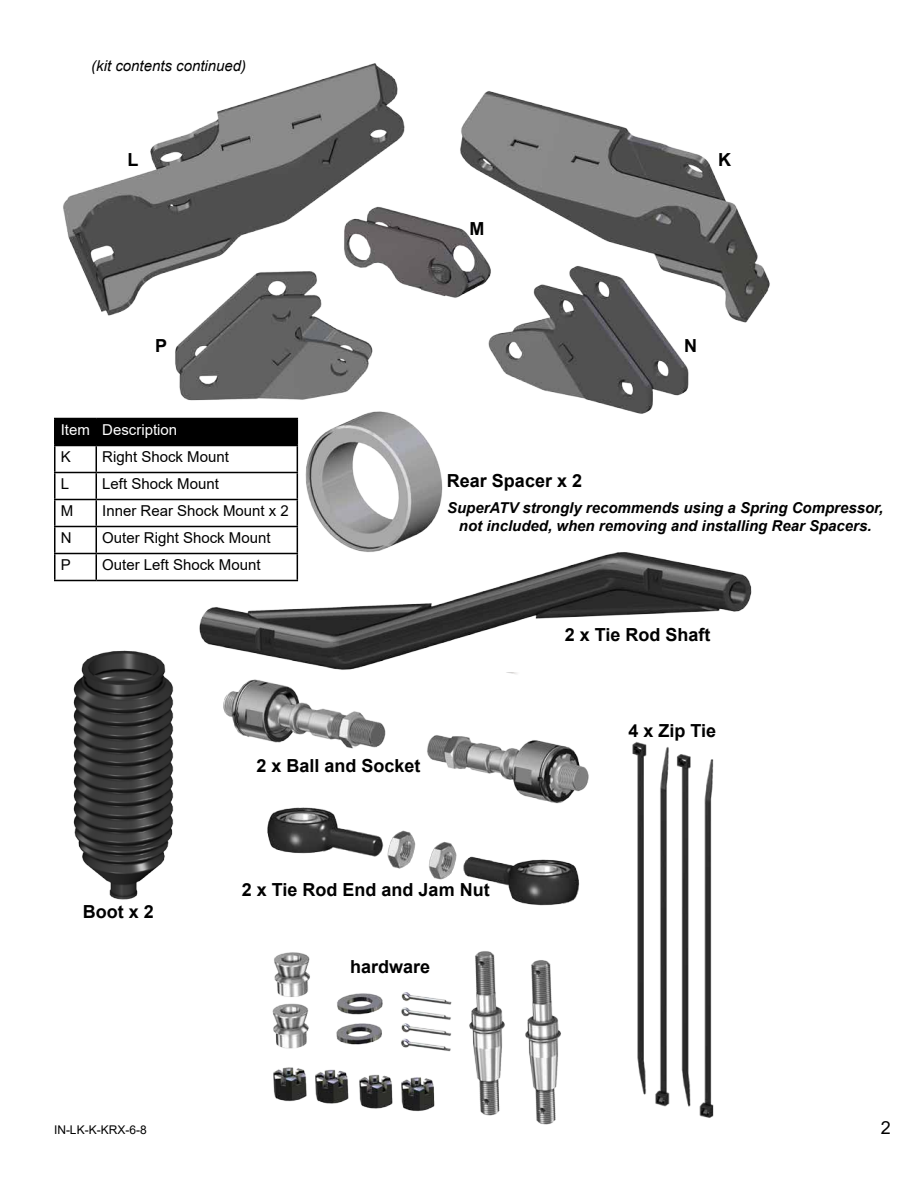
<style>
.page{position:relative;width:918px;height:1188px;background:#fff}
.page>*{position:absolute;margin:0;border:0;box-sizing:border-box;transform-origin:0 0}
.t1{font:700 18px "Arial";color:#000}
.t2{font:18px "Arial";color:#000}
.t3{font:italic 700 15px/18px "Arial";color:#000;text-align:center}
.t4{font:15px "Arial";color:#000}
.t5{font:italic 15px "Arial";color:#000}
.t6{font:15px "Arial";color:#fff}
.t7{font:12px "Arial";color:#000}
</style>
<div class="page">
<img style="left:298px;top:698px;width:416px;height:420px">
<svg style="left:298px;top:859px;width:195px;height:85px"></svg>
<img style="left:272px;top:944px;width:295px;height:181px">
<div style="left:251px;top:1112px;width:72px;height:28px;background:#fff"></div>
<img style="left:298px;top:541px;width:454px;height:129px">
<svg style="left:500px;top:640px;width:219px;height:91px"></svg>
<img style="left:54px;top:63px;width:716px;height:356px">
<hr style="left:54px;top:446px;width:2px;height:26px;background:#000">
<hr style="left:54px;top:472px;width:42px;height:1px;background:#000">
<hr style="left:54px;top:473px;width:2px;height:26px;background:#000">
<hr style="left:54px;top:499px;width:42px;height:1px;background:#000">
<hr style="left:54px;top:500px;width:2px;height:26px;background:#000">
<hr style="left:54px;top:526px;width:42px;height:1px;background:#000">
<hr style="left:54px;top:527px;width:2px;height:26px;background:#000">
<hr style="left:54px;top:553px;width:42px;height:1px;background:#000">
<hr style="left:54px;top:554px;width:2px;height:26px;background:#000">
<hr style="left:54px;top:580px;width:42px;height:1px;background:#000">
<hr style="left:54px;top:418px;width:42px;height:1px;background:#000">
<hr style="left:54px;top:419px;width:2px;height:26px;background:#000">
<svg style="left:55px;top:418px;width:243px;height:569px"></svg>
<hr style="left:54px;top:445px;width:42px;height:1px;background:#000">
<hr style="left:96px;top:445px;width:202px;height:1px;background:#000">
<img style="left:303px;top:408px;width:143px;height:145px">
<p class="t5" style="left:91px;top:56px;width:157px">(kit contents continued)</p>
<p class="t1" style="left:128px;top:147px;width:12px">L</p>
<p class="t1" style="left:718px;top:147px;width:14px">K</p>
<p class="t1" style="left:470px;top:216px;width:16px">M</p>
<p class="t1" style="left:155px;top:333px;width:14px">P</p>
<p class="t1" style="left:684px;top:333px;width:14px">N</p>
<p class="t6" style="left:61px;top:420px;width:118px">Item Description</p>
<p class="t4" style="left:61px;top:447px;width:12px">K</p>
<p class="t4" style="left:102px;top:447px;width:128px">Right Shock Mount</p>
<p class="t4" style="left:61px;top:474px;width:10px">L</p>
<p class="t4" style="left:102px;top:474px;width:118px">Left Shock Mount</p>
<p class="t4" style="left:61px;top:501px;width:14px">M</p>
<p class="t4" style="left:102px;top:501px;width:188px">Inner Rear Shock Mount x 2</p>
<p class="t4" style="left:61px;top:528px;width:12px">N</p>
<p class="t4" style="left:102px;top:528px;width:170px">Outer Right Shock Mount</p>
<p class="t4" style="left:61px;top:555px;width:12px">P</p>
<p class="t4" style="left:102px;top:555px;width:160px">Outer Left Shock Mount</p>
<p class="t1" style="left:447px;top:468px;width:137px">Rear Spacer x 2</p>
<p class="t3" style="left:447px;top:499px;width:438px">SuperATV strongly recommends using a Spring Compressor, not included, when removing and installing Rear Spacers.</p>
<p class="t1" style="left:565px;top:622px;width:147px">2 x Tie Rod Shaft</p>
<p class="t1" style="left:256px;top:753px;width:166px">2 x Ball and Socket</p>
<p class="t1" style="left:628px;top:718px;width:89px">4 x Zip Tie</p>
<p class="t1" style="left:83px;top:899px;width:73px">Boot x 2</p>
<p class="t1" style="left:242px;top:877px;width:249px">2 x Tie Rod End and Jam Nut</p>
<p class="t1" style="left:350px;top:954px;width:82px">hardware</p>
<p class="t7" style="left:54px;top:1122px;width:94px">IN-LK-K-KRX-6-8</p>
<p class="t2" style="left:881px;top:1115px;width:12px">2</p>
</div>
